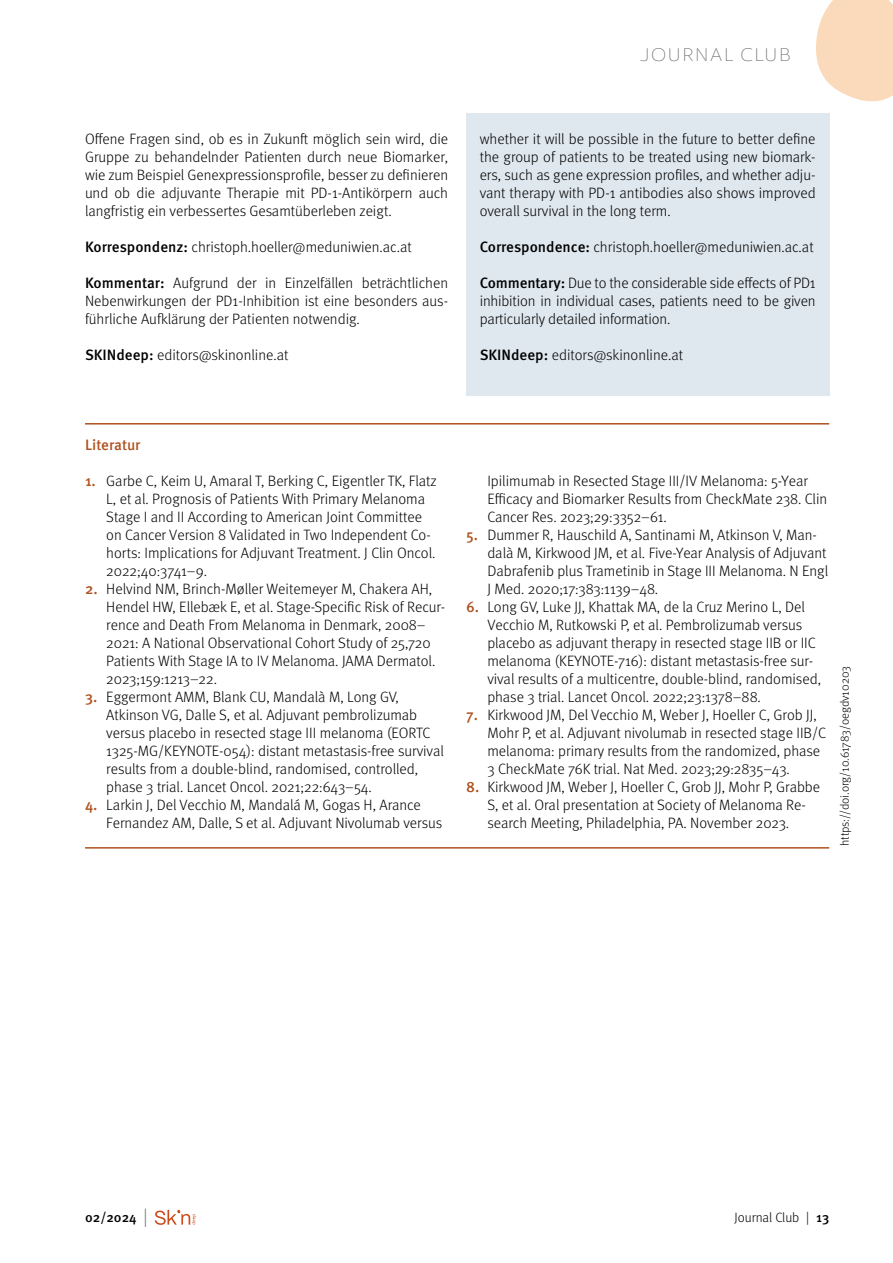
<style>
.page{position:relative;width:893px;height:1263px;background:#fff}
.page>*{position:absolute;margin:0;border:0;box-sizing:border-box;transform-origin:0 0}
.t1{font:300 expanded 18px "Ainslie Sans";letter-spacing:.05em;color:#706f6f}
.Text{font:300 15px/18px "Meta Pro";color:#000}
.Text_ENG{font:300 15px/18px "Meta Pro";letter-spacing:-.005em;color:#000;text-align:justify}
.Literatur_Überschrift{font:500 15px "Meta Pro";letter-spacing:-.005em;color:#af521f}
.t2{font:300 13.5px "Meta Pro";color:#000}
.t3{font:500 13.5px "Meta Pro";color:#000}
.t4{font:300 12px "Meta Pro";color:#000}
.s1{font-weight:500}
.s2{font-weight:500;color:#af521f}
.s3{font-weight:300;font-size:18.9px;color:#706f6f}
</style>
<div class="page">
<svg style="left:816px;top:0;width:77px;height:102px;background:#fbdec3"></svg>
<svg style="left:155px;top:1210px;width:41px;height:15px"></svg>
<div style="left:466px;top:114px;width:363px;height:282px;background:#dfe8ef"></div>
<hr style="left:85px;top:423px;width:744px;height:1px;background:#af521f">
<hr style="left:85px;top:847px;width:744px;height:1px;background:#af521f">
<p class="Text" style="left:85px;top:129px;width:365px;text-align:justify">Offene Fragen sind, ob es in Zukunft möglich sein wird, die Gruppe zu behandelnder Patienten durch neue Biomarker, wie zum Beispiel Genexpressionsprofile, besser zu definieren und ob die adjuvante Therapie mit PD-1-Antikörpern auch langfristig ein verbessertes Gesamtüberleben zeigt.</p>
<p class="Text" style="left:85px;top:237px;width:328px"><span class="s1">Korrespondenz:</span> christoph.hoeller@meduniwien.ac.at</p>
<p class="Text" style="left:85px;top:273px;width:365px;text-align:justify"><span class="s1">Kommentar:</span> Aufgrund der in Einzelfällen beträchtlichen Nebenwirkungen der PD1-Inhibition ist eine besonders aus&shy;führliche Aufklärung der Patienten notwendig.</p>
<p class="Text" style="left:85px;top:345px;width:205px"><span class="s1">SKINdeep:</span> editors@skinonline.at</p>
<p class="t1" style="left:640px;top:44px;width:137px">JOU RNAL CLUB</p>
<p class="Text_ENG" style="left:480px;top:129px;width:338px">whether it will be possible in the future to better define the group of patients to be treated using new biomark&shy;ers, such as gene expression profiles, and whether adju&shy;vant therapy with PD-1 antibodies also shows improved overall survival in the long term.</p>
<p class="Text_ENG" style="left:480px;top:237px;width:335px"><span class="s1">Correspondence:</span> christoph.hoeller@meduniwien.ac.at</p>
<p class="Text_ENG" style="left:480px;top:273px;width:337px"><span class="s1">Commentary:</span> Due to the considerable side effects of PD1 inhibition in individual cases, patients need to be given particularly detailed information.</p>
<p class="Text_ENG" style="left:480px;top:345px;width:205px"><span class="s1">SKINdeep:</span> editors@skinonline.at</p>
<p class="Literatur_Überschrift" style="left:85px;top:433px;width:57px">Literatur</p>
<p class="Text" style="left:106px;top:471px;width:332px;text-indent:-21px"><span class="s2">1.</span> Garbe C, Keim U, Amaral T, Berking C, Eigentler TK, Flatz L, et al. Prognosis of Patients With Primary Melanoma Stage I and II According to American Joint Committee on Cancer Version 8 Validated in Two Independent Co&shy;horts: Implications for Adjuvant Treatment. J Clin Oncol.<br>2022;40:3741–9.</p>
<p class="Text" style="left:106px;top:579px;width:341px;text-indent:-21px"><span class="s2">2.</span> Helvind NM, Brinch-Møller Weitemeyer M, Chakera AH, Hendel HW, Ellebæk E, et al. Stage-Specific Risk of Recur&shy;rence and Death From Melanoma in Denmark, 2008– 2021: A National Observational Cohort Study of 25,720<br>Patients With Stage IA to IV Melanoma. JAMA Dermatol.<br>2023;159:1213–22.</p>
<p class="Text" style="left:106px;top:687px;width:339px;text-indent:-21px"><span class="s2">3.</span> Eggermont AMM, Blank CU, Mandalà M, Long GV, Atkinson VG, Dalle S, et al. Adjuvant pembrolizumab versus placebo in resected stage III melanoma (EORTC 1325-MG/KEYNOTE-054): distant metastasis-free survival results from a double-blind, randomised, controlled, phase 3 trial. Lancet Oncol. 2021;22:643–54.</p>
<p class="Text" style="left:106px;top:795px;width:337px;text-indent:-21px"><span class="s2">4.</span> Larkin J, Del Vecchio M, Mandalá M, Gogas H, Arance<br>Fernandez AM, Dalle, S et al. Adjuvant Nivolumab versus</p>
<p class="Text" style="left:487px;top:471px;width:341px">Ipilimumab in Resected Stage III/IV Melanoma: 5-Year<br>Efficacy and Biomarker Results from CheckMate 238. Clin<br>Cancer Res. 2023;29:3352–61.</p>
<p class="Text" style="left:487px;top:525px;width:342px;text-indent:-21px"><span class="s2">5.</span> Dummer R, Hauschild A, Santinami M, Atkinson V, Man&shy;dalà M, Kirkwood JM, et al. Five-Year Analysis of Adjuvant Dabrafenib plus Trametinib in Stage III Melanoma. N Engl J Med. 2020;17:383:1139–48.</p>
<p class="Text" style="left:487px;top:597px;width:335px;text-indent:-21px"><span class="s2">6.</span> Long GV, Luke JJ, Khattak MA, de la Cruz Merino L, Del Vecchio M, Rutkowski P, et al. Pembrolizumab versus placebo as adjuvant therapy in resected stage IIB or IIC melanoma (KEYNOTE-716): distant metastasis-free sur&shy;vival results of a multicentre, double-blind, randomised, phase 3 trial. Lancet Oncol. 2022;23:1378–88.</p>
<p class="Text" style="left:487px;top:705px;width:340px;text-indent:-21px"><span class="s2">7.</span> Kirkwood JM, Del Vecchio M, Weber J, Hoeller C, Grob JJ, Mohr P, et al. Adjuvant nivolumab in resected stage IIB/C melanoma: primary results from the randomized, phase 3 CheckMate 76K trial. Nat Med. 2023;29:2835–43.</p>
<p class="Text" style="left:487px;top:777px;width:334px;text-indent:-21px"><span class="s2">8.</span> Kirkwood JM, Weber J, Hoeller C, Grob JJ, Mohr P, Grabbe<br>S, et al. Oral presentation at Society of Melanoma Re&shy;search Meeting, Philadelphia, PA. November 2023.</p>
<p class="t4" style="left:836px;top:846px;width:181px;rotate:-90deg">https://doi.org/10.61783/oegdv10203</p>
<p class="t3" style="left:85px;top:1206px;width:64px">02/2024 <span class="s3">|</span></p>
<p class="t2" style="left:734px;top:1208px;width:96px">Journal Club | <span class="s1">13</span></p>
</div>
